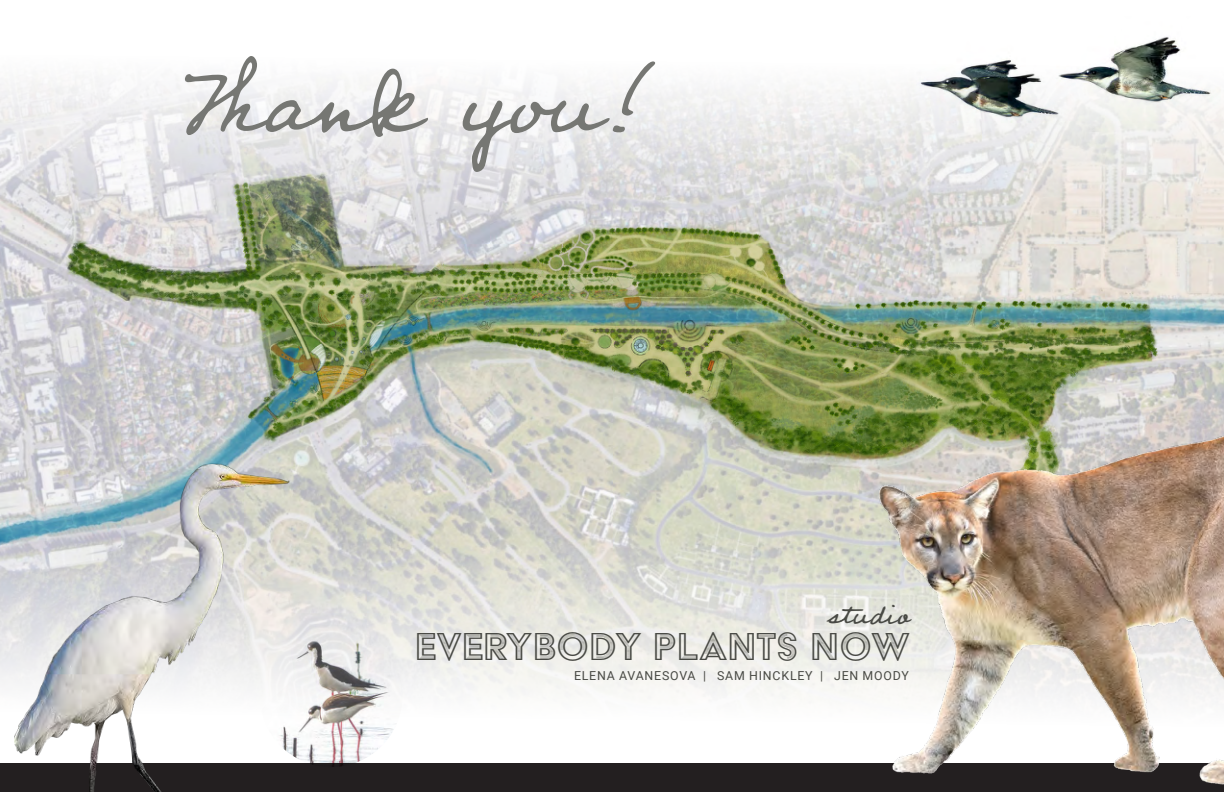
<style>
.page{position:relative;width:1224px;height:792px;background:#fff}
.page>*{position:absolute;margin:0;border:0;box-sizing:border-box;transform-origin:0 0}
.t1{font:105.1px "Professor";color:#767773}
.t2{font:45px "Acier BAT Text Gris";color:#484944}
.t3{font:33.8px "Professor";color:#484944}
.t4{font:12.4px "Roboto";letter-spacing:.065em;color:#484944}
</style>
<div class="page">
<img style="left:0;top:241px;width:1224px;height:272px">
<svg style="left:0;top:513px;width:880px;height:251px"></svg>
<div style="left:0;top:764px;width:1224px;height:28px;background:#231f20"></div>
<svg style="left:0;top:78px;width:1224px;height:163px"></svg>
<img style="left:15px;top:463px;width:278px;height:329px">
<img style="left:880px;top:432px;width:344px;height:353px">
<img style="left:901px;top:37px;width:323px;height:95px">
<img style="left:261px;top:625px;width:141px;height:142px">
<p class="t1" style="left:185px;top:32px;width:468px">Thank you!</p>
<p class="t3" style="left:828px;top:591px;width:83px">studio</p>
<p class="t2" style="left:415px;top:622px;width:497px">EVERYBODY PLANTS NOW</p>
<p class="t4" style="left:574px;top:667px;width:336px">ELENA AVANESOVA | SAM HINCKLEY | JEN MOODY</p>
</div>
